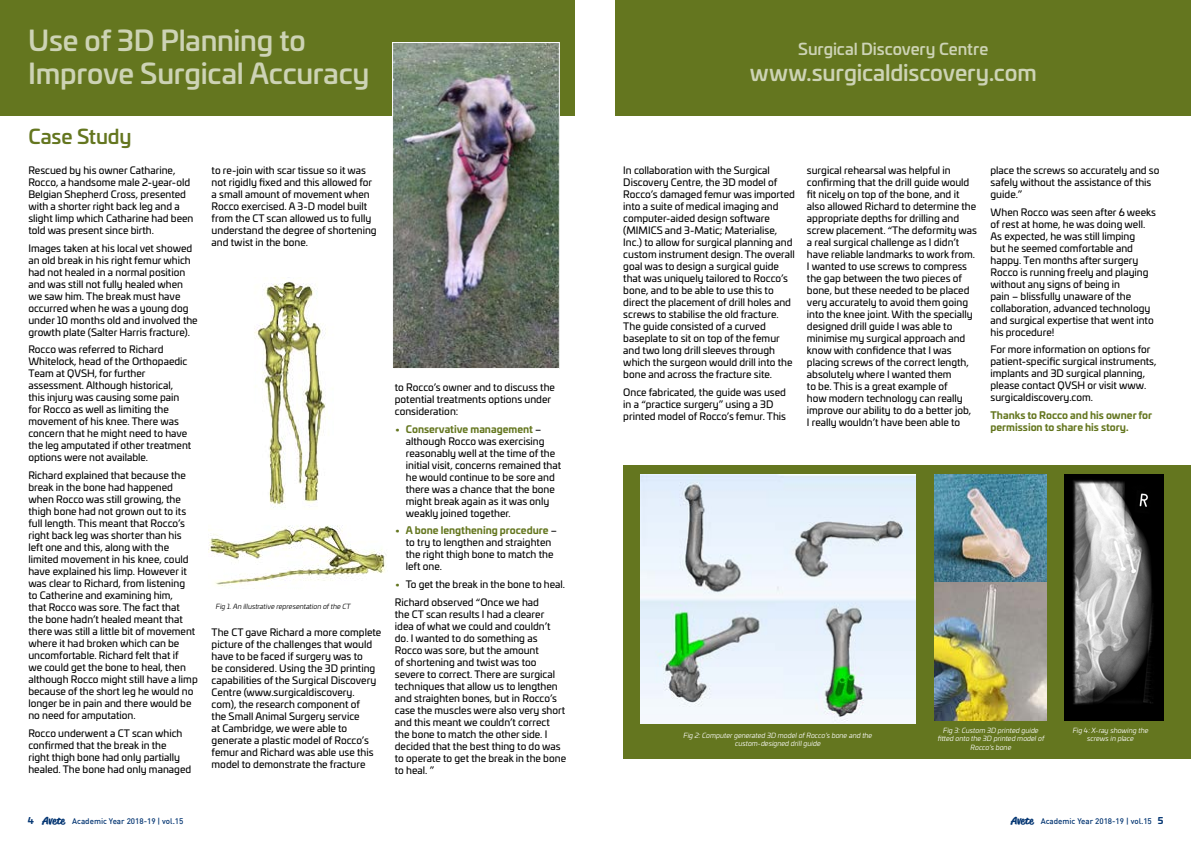
<style>
.page{position:relative;width:1191px;height:842px;background:#fff}
.page>*{position:absolute;margin:0;border:0;box-sizing:border-box;transform-origin:0 0}
.t1{font:500 28px/33px "Univia Pro";letter-spacing:-.01em;color:#cdd3b5}
.t2{font:500 22px "Univia Pro";letter-spacing:-.005em;color:#cdd3b5}
.t3{font:500 20px "Univia Pro";letter-spacing:-.005em;color:#64761f}
.t4{font:500 16px "Univia Pro";letter-spacing:-.005em;color:#cdd3b5}
.t5{font:10px/12px "Univia Pro";color:#000}
.t6{font:700 10px/12px "Univia Pro";color:#64761f}
.t7{font:500 8px "DIN";color:#033572}
.t8{font:italic 7px/8.4px "Univia Pro";color:#fff;text-align:center}
.t9{font:italic 7px "Univia Pro";color:#000}
.s1{color:#64761f}
.s2{font-weight:700;color:#64761f}
.s3{font-family:"Univia Pro";font-weight:700;font-size:9px}
.s4{font-family:"Reklame Script";font-weight:700;font-size:10px}
</style>
<div class="page">
<div style="left:615px;top:0;width:576px;height:115px;background:#64761f"></div>
<div style="left:0;top:0;width:574px;height:115px;background:#64761f"></div>
<img style="left:394px;top:44px;width:163px;height:323px">
<div style="left:392px;top:42px;width:167px;height:327px;border:1px solid #fff"></div>
<img style="left:254px;top:277px;width:72px;height:231px">
<img style="left:208px;top:525px;width:178px;height:62px">
<div style="left:624px;top:466px;width:567px;height:293px;background:#64761f"></div>
<img style="left:640px;top:475px;width:276px;height:249px">
<img style="left:934px;top:581px;width:112px;height:140px">
<img style="left:1064px;top:475px;width:99px;height:246px">
<img style="left:934px;top:475px;width:112px;height:106px">
<h1 class="t1" style="left:28px;top:22px;width:343px">Use of 3D Planning to<br>Improve Surgical Accuracy</h1>
<h3 class="t3" style="left:28px;top:121px;width:105px">Case Study</h3>
<p class="t5" style="left:28px;top:164px;width:167px">Rescued by his owner Catharine, Rocco, a handsome male 2-year-old Belgian Shepherd Cross, presented with a shorter right back leg and a slight limp which Catharine had been told was present since birth.</p>
<p class="t5" style="left:28px;top:241px;width:171px">Images taken at his local vet showed an old break in his right femur which had not healed in a normal position and was still not fully healed when we saw him. The break must have occurred when he was a young dog under 10 months old and involved the growth plate (Salter Harris fracture).</p>
<p class="t5" style="left:28px;top:343px;width:164px">Rocco was referred to Richard<br>Whitelock, head of the Orthopaedic<br>Team at QVSH, for further assessment. Although historical, this injury was causing some pain for Rocco as well as limiting the movement of his knee. There was concern that he might need to have the leg amputated if other treatment options were not available.</p>
<p class="t5" style="left:28px;top:469px;width:171px">Richard explained that because the break in the bone had happened when Rocco was still growing, the thigh bone had not grown out to its full length. This meant that Rocco’s right back leg was shorter than his left one and this, along with the limited movement in his knee, could have explained his limp. However it was clear to Richard, from listening<br>to Catherine and examining him,<br>that Rocco was sore. The fact that<br>the bone hadn’t healed meant that there was still a little bit of movement where it had broken which can be uncomfortable. Richard felt that if<br>we could get the bone to heal, then although Rocco might still have a limp because of the short leg he would no longer be in pain and there would be no need for amputation.</p>
<p class="t5" style="left:28px;top:726px;width:164px">Rocco underwent a CT scan which confirmed that the break in the<br>right thigh bone had only partially healed. The bone had only managed</p>
<p class="t5" style="left:212px;top:164px;width:167px">to re-join with scar tissue so it was not rigidly fixed and this allowed for a small amount of movement when<br>Rocco exercised. A 3-D model built from the CT scan allowed us to fully understand the degree of shortening and twist in the bone.</p>
<p class="t9" style="left:216px;top:601px;width:136px">Fig 1. An illustrative representation of the CT</p>
<p class="t5" style="left:212px;top:625px;width:171px">The CT gave Richard a more complete picture of the challenges that would have to be faced if surgery was to<br>be considered. Using the 3D printing capabilities of the Surgical Discovery Centre (www.surgicaldiscovery. com), the research component of<br>the Small Animal Surgery service<br>at Cambridge, we were able to generate a plastic model of Rocco’s femur and Richard was able use this model to demonstrate the fracture</p>
<p class="t5" style="left:395px;top:381px;width:162px">to Rocco’s owner and to discuss the potential treatments options under consideration:</p>
<p class="t5" style="left:406px;top:422px;width:157px;text-indent:-11px"><span class="s1">•</span> <span class="s2">Conservative management</span> – although Rocco was exercising reasonably well at the time of the initial visit, concerns remained that he would continue to be sore and there was a chance that the bone might break again as it was only weakly joined together.</p>
<p class="t5" style="left:406px;top:524px;width:153px;text-indent:-11px"><span class="s1">•</span> <span class="s2">A bone lengthening procedure</span> – to try to lengthen and straighten the right thigh bone to match the left one.</p>
<p class="t5" style="left:395px;top:575px;width:172px;line-height:17.7px"><span class="s1">•</span> To get the break in the bone to heal.<br>Richard observed “Once we had</p>
<p class="t5" style="left:395px;top:607px;width:173px">the CT scan results I had a clearer<br>idea of what we could and couldn’t do. I wanted to do something as<br>Rocco was sore, but the amount<br>of shortening and twist was too severe to correct. There are surgical techniques that allow us to lengthen and straighten bones, but in Rocco’s case the muscles were also very short and this meant we couldn’t correct the bone to match the other side. I decided that the best thing to do was to operate to get the break in the bone to heal. ”</p>
<h3 class="t4" style="left:798px;top:37px;width:191px">Surgical Discovery Centre</h3>
<h2 class="t2" style="left:749px;top:56px;width:288px">www.surgicaldiscovery.com</h2>
<p class="t5" style="left:623px;top:164px;width:173px">In collaboration with the Surgical Discovery Centre, the 3D model of Rocco’s damaged femur was imported into a suite of medical imaging and computer-aided design software (MIMICS and 3-Matic; Materialise, Inc.) to allow for surgical planning and custom instrument design. The overall goal was to design a surgical guide that was uniquely tailored to Rocco’s bone, and to be able to use this to direct the placement of drill holes and screws to stabilise the old fracture.<br>The guide consisted of a curved baseplate to sit on top of the femur and two long drill sleeves through which the surgeon would drill into the bone and across the fracture site.</p>
<p class="t5" style="left:623px;top:385px;width:164px">Once fabricated, the guide was used in a “practice surgery” using a 3D printed model of Rocco’s femur. This</p>
<p class="t5" style="left:807px;top:164px;width:171px">surgical rehearsal was helpful in confirming that the drill guide would fit nicely on top of the bone, and it also allowed Richard to determine the appropriate depths for drilling and screw placement. “The deformity was a real surgical challenge as I didn’t have reliable landmarks to work from.<br>I wanted to use screws to compress the gap between the two pieces of bone, but these needed to be placed very accurately to avoid them going into the knee joint. With the specially designed drill guide I was able to minimise my surgical approach and know with confidence that I was placing screws of the correct length, absolutely where I wanted them<br>to be. This is a great example of<br>how modern technology can really improve our ability to do a better job,<br>I really wouldn’t have been able to</p>
<p class="t5" style="left:990px;top:164px;width:170px">place the screws so accurately and so safely without the assistance of this guide.”</p>
<p class="t5" style="left:990px;top:205px;width:167px">When Rocco was seen after 6 weeks of rest at home, he was doing well.<br>As expected, he was still limping<br>but he seemed comfortable and happy. Ten months after surgery<br>Rocco is running freely and playing without any signs of being in<br>pain – blissfully unaware of the collaboration, advanced technology and surgical expertise that went into his procedure!</p>
<p class="t5" style="left:990px;top:343px;width:167px">For more information on options for patient-specific surgical instruments, implants and 3D surgical planning, please contact QVSH or visit www. surgicaldiscovery.com.</p>
<p class="t6" style="left:990px;top:408px;width:163px">Thanks to Rocco and his owner for permission to share his story.</p>
<p class="t8" style="left:683px;top:731px;width:190px">Fig 2: Computer generated 3D model of Rocco’s bone and the custom-designed drill guide</p>
<p class="t8" style="left:937px;top:726px;width:108px">Fig 3: Custom 3D printed guide fitted onto the 3D printed model of<br>Rocco’s bone</p>
<p class="t8" style="left:1072px;top:726px;width:77px">Fig 4: X-ray showing the screws in place</p>
<p class="t7" style="left:28px;top:816px;width:157px"><span class="s3">4</span> <span class="s4">Avete</span> Academic Year 2018-19 | vol.15</p>
<p class="t7" style="left:1011px;top:816px;width:154px"><span class="s4">Avete</span> Academic Year 2018-19 | vol.15 <span class="s3">5</span></p>
</div>
